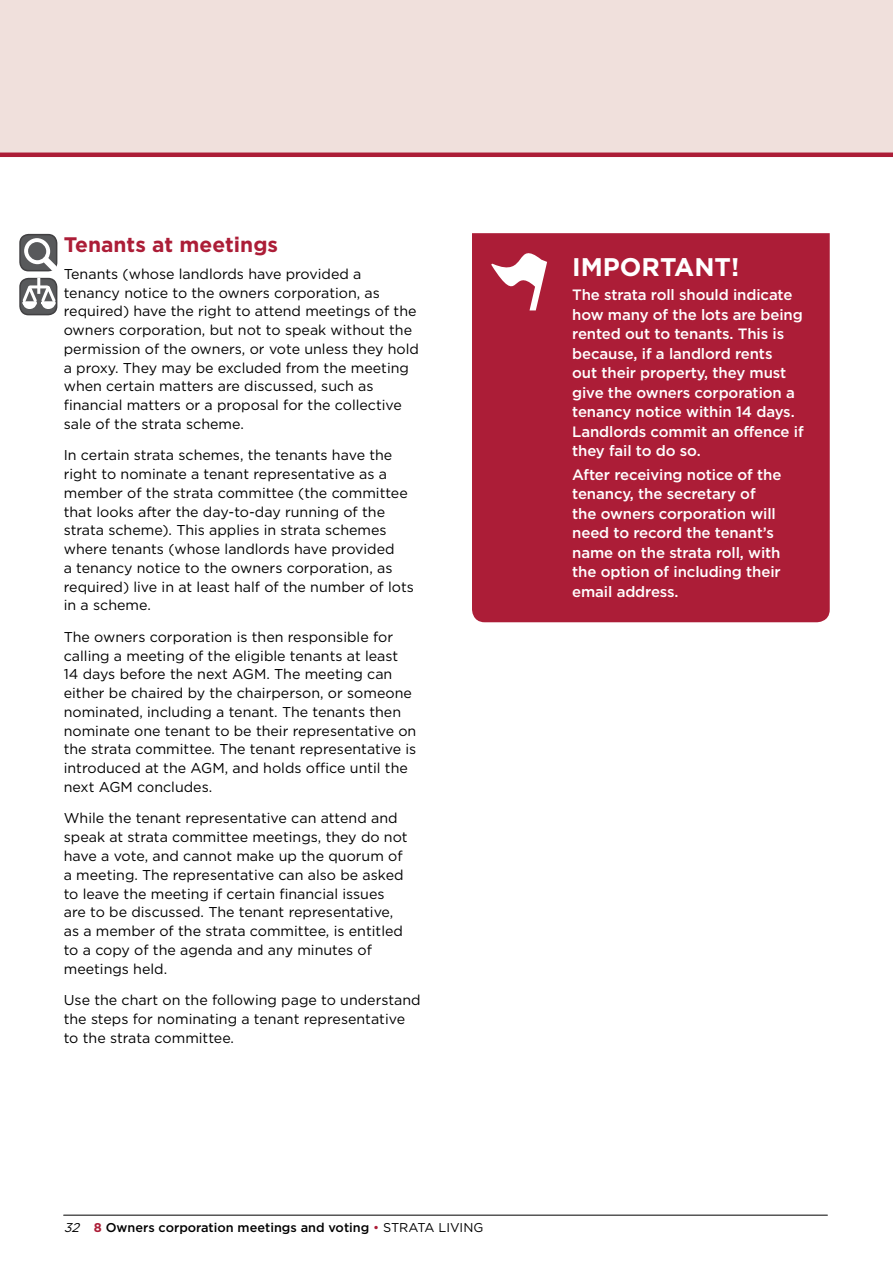
<style>
.page{position:relative;width:893px;height:1263px;background:#fff}
.page>*{position:absolute;margin:0;border:0;box-sizing:border-box;transform-origin:0 0}
.t1{font:700 25.5px "Gotham HTF";color:#fff}
.t2{font:700 21px "Gotham HTF";color:#ac1d37}
.t3{font:500 15px/19.5px "Gotham HTF";letter-spacing:-.01em;color:#fff}
.t4{font:14.25px/18.8px "Gotham HTF";color:#000}
.t5{font:500 12.75px "Gotham HTF";color:#000}
.s1{font-weight:400;font-style:italic}
.s2{font-weight:700;color:#ac1d37}
.s3{font-weight:400;color:#ac1d37}
.s4{font-weight:400}
</style>
<div class="page">
<hr style="left:64px;top:1215px;width:763px;height:1px;background:#000">
<div style="left:0;top:0;width:893px;height:154px;background:#f0e0dc"></div>
<hr style="left:0;top:153px;width:893px;height:4px;background:#ac1d37">
<div style="left:472px;top:233px;width:358px;height:389px;background:#ac1d37"></div>
<svg style="left:491px;top:238px;width:56px;height:73px"></svg>
<div style="left:20px;top:235px;width:37px;height:36px;background:#58595b;border-radius:9px"></div>
<div style="left:19px;top:234px;width:38px;height:37px;border:2px solid #414042;border-radius:9px"></div>
<svg style="left:24px;top:238px;width:33px;height:33px"></svg>
<div style="left:20px;top:279px;width:37px;height:36px;background:#58595b;border-radius:9px"></div>
<div style="left:19px;top:278px;width:38px;height:37px;border:2px solid #414042;border-radius:9px"></div>
<svg style="left:20px;top:279px;width:38px;height:31px"></svg>
<h2 class="t2" style="left:64px;top:232px;width:216px">Tenants at meetings</h2>
<p class="t4" style="left:64px;top:264px;width:357px">Tenants (whose landlords have provided a tenancy notice to the owners corporation, as required) have the right to attend meetings of the owners corporation, but not to speak without the permission of the owners, or vote unless they hold a proxy. They may be excluded from the meeting when certain matters are discussed, such as financial matters or a proposal for the collective sale of the strata scheme.</p>
<p class="t4" style="left:64px;top:446px;width:352px">I n certain strata schemes, the tenants have the right to nominate a tenant representative as a member of the strata committee (the committee that looks after the day-to-day running of the strata scheme). This applies in strata schemes where tenants (whose landlords have provided<br>a tenancy notice to the owners corporation, as required) live in at least half of the number of lots in a scheme.</p>
<p class="t4" style="left:64px;top:627px;width:354px">The owners corporation is then responsible for calling a meeting of the eligible tenants at least 14 days before the next AGM. The meeting can either be chaired by the chairperson, or someone nominated, including a tenant. The tenants then nominate one tenant to be their representative on the strata committee. The tenant representative is introduced at the AGM, and holds office until the next AGM concludes.</p>
<p class="t4" style="left:64px;top:809px;width:345px">While the tenant representative can attend and speak at strata committee meetings, they do not have a vote, and cannot make up the quorum of a meeting. The representative can also be asked to leave the meeting if certain financial issues are to be discussed. The tenant representative, as a member of the strata committee, is entitled to a copy of the agenda and any minutes of meetings held.</p>
<p class="t4" style="left:64px;top:990px;width:358px">Use the chart on the following page to understand the steps for nominating a tenant representative to the strata committee.</p>
<p class="t5" style="left:64px;top:1221px;width:421px"><span class="s1">32</span> <span class="s2">8</span> Owners corporation meetings and voting <span class="s3">•</span> <span class="s4">STRATA LIVI NG</span></p>
<h1 class="t1" style="left:572px;top:253px;width:169px">IMPORTANT!</h1>
<p class="t3" style="left:572px;top:285px;width:233px">The strata roll should indicate how many of the lots are being rented out to tenants. This is because, if a landlord rents<br>out their property, they must give the owners corporation a tenancy notice within 14 days.<br>Landlords commit an offence if they fail to do so.</p>
<p class="t3" style="left:572px;top:465px;width:211px">After receiving notice of the tenancy, the secretary of the owners corporation will need to record the tenant’s name on the strata roll, with the option of including their email address.</p>
</div>
